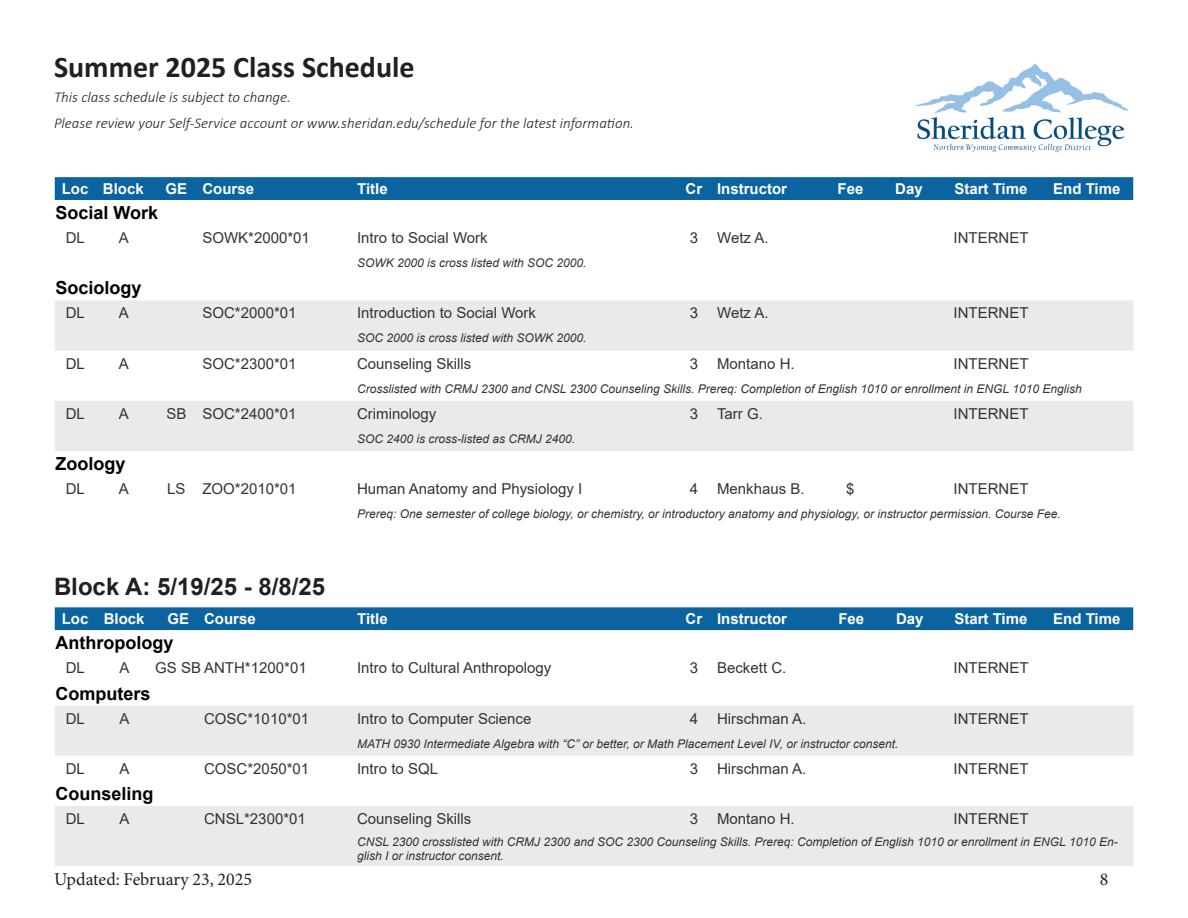
<style>
.page{position:relative;width:1188px;height:918px;background:#fff}
.page>*{position:absolute;margin:0;border:0;box-sizing:border-box;transform-origin:0 0}
.t1{font:700 30px "Calibri";color:#231f20}
.t2{font:700 24px "Arial";color:#231f20}
.t3{font:700 18px "Arial";color:#000}
.t4{font:18px "Minion Pro";color:#231f20}
.t5{font:15px "Arial";color:#333}
.t6{font:italic 300 15px/25.5px "Calibri";color:#231f20}
.t7{font:700 15px "Arial";color:#fff}
.t8{font:italic 12px/14.4px "Arial";color:#333}
</style>
<div class="page">
<img style="left:915px;top:64px;width:214px;height:89px">
<div style="left:55px;top:607px;width:1078px;height:23px;background:#0b64a0"></div>
<svg style="left:55px;top:630px;width:1078px;height:1px"></svg>
<svg style="left:55px;top:706px;width:1078px;height:160px;fill:#eaeaea"></svg>
<div style="left:55px;top:177px;width:1078px;height:23px;background:#0b64a0"></div>
<svg style="left:55px;top:300px;width:1078px;height:151px;fill:#eaeaea"></svg>
<h1 class="t1" style="left:54px;top:45px;width:362px">Summer 2025 Class Schedule</h1>
<p class="t6" style="left:54px;top:84px;width:581px">This class schedule is subject to change.<br>Please review your Self-Service account or www.sheridan.edu/schedule for the latest information.</p>
<p class="t7" style="left:62px;top:178px;width:28px">Loc</p>
<p class="t7" style="left:103px;top:178px;width:42px">Block</p>
<p class="t7" style="left:166px;top:178px;width:23px">GE</p>
<p class="t7" style="left:202px;top:178px;width:53px">Course</p>
<p class="t7" style="left:357px;top:178px;width:32px">Title</p>
<p class="t7" style="left:686px;top:178px;width:18px">Cr</p>
<p class="t7" style="left:717px;top:178px;width:72px">Instructor</p>
<p class="t7" style="left:838px;top:178px;width:27px">Fee</p>
<p class="t7" style="left:895px;top:178px;width:29px">Day</p>
<p class="t7" style="left:954px;top:178px;width:75px">Start Time</p>
<p class="t7" style="left:1053px;top:178px;width:69px">End Time</p>
<p class="t3" style="left:56px;top:200px;width:104px">Social Work</p>
<p class="t5" style="left:66px;top:228px;width:21px">DL</p>
<p class="t5" style="left:119px;top:228px;width:12px">A</p>
<p class="t5" style="left:202px;top:228px;width:109px">SOWK*2000*01</p>
<p class="t5" style="left:357px;top:228px;width:132px">Intro to Social Work</p>
<p class="t5" style="left:690px;top:228px;width:10px">3</p>
<p class="t5" style="left:717px;top:228px;width:53px">Wetz A.</p>
<p class="t5" style="left:954px;top:228px;width:76px">INTERNET</p>
<p class="t8" style="left:357px;top:256px;width:231px">SOWK 2000 is cross listed with SOC 2000.</p>
<p class="t3" style="left:56px;top:275px;width:88px">Sociology</p>
<p class="t5" style="left:66px;top:303px;width:21px">DL</p>
<p class="t5" style="left:119px;top:303px;width:12px">A</p>
<p class="t5" style="left:202px;top:303px;width:96px">SOC*2000*01</p>
<p class="t5" style="left:357px;top:303px;width:180px">Introduction to Social Work</p>
<p class="t5" style="left:690px;top:303px;width:10px">3</p>
<p class="t5" style="left:717px;top:303px;width:53px">Wetz A.</p>
<p class="t5" style="left:954px;top:303px;width:76px">INTERNET</p>
<p class="t8" style="left:357px;top:331px;width:231px">SOC 2000 is cross listed with SOWK 2000.</p>
<p class="t5" style="left:66px;top:353px;width:21px">DL</p>
<p class="t5" style="left:119px;top:353px;width:12px">A</p>
<p class="t5" style="left:202px;top:353px;width:96px">SOC*2300*01</p>
<p class="t5" style="left:357px;top:353px;width:116px">Counseling Skills</p>
<p class="t5" style="left:690px;top:353px;width:10px">3</p>
<p class="t5" style="left:717px;top:353px;width:79px">Montano H.</p>
<p class="t5" style="left:954px;top:353px;width:76px">INTERNET</p>
<p class="t8" style="left:357px;top:381px;width:726px">Crosslisted with CRMJ 2300 and CNSL 2300 Counseling Skills. Prereq: Completion of English 1010 or enrollment in ENGL 1010 English</p>
<p class="t5" style="left:66px;top:403px;width:21px">DL</p>
<p class="t5" style="left:119px;top:403px;width:12px">A</p>
<p class="t5" style="left:166px;top:403px;width:22px">SB</p>
<p class="t5" style="left:202px;top:403px;width:96px">SOC*2400*01</p>
<p class="t5" style="left:357px;top:403px;width:81px">Criminology</p>
<p class="t5" style="left:690px;top:403px;width:10px">3</p>
<p class="t5" style="left:717px;top:403px;width:47px">Tarr G.</p>
<p class="t5" style="left:954px;top:403px;width:76px">INTERNET</p>
<p class="t8" style="left:357px;top:432px;width:220px">SOC 2400 is cross-listed as CRMJ 2400.</p>
<p class="t3" style="left:56px;top:451px;width:72px">Zoology</p>
<p class="t5" style="left:66px;top:478px;width:21px">DL</p>
<p class="t5" style="left:119px;top:478px;width:12px">A</p>
<p class="t5" style="left:167px;top:478px;width:20px">LS</p>
<p class="t5" style="left:202px;top:478px;width:96px">ZOO*2010*01</p>
<p class="t5" style="left:357px;top:478px;width:227px">Human Anatomy and Physiology I</p>
<p class="t5" style="left:690px;top:478px;width:10px">4</p>
<p class="t5" style="left:717px;top:478px;width:89px">Menkhaus B.</p>
<p class="t5" style="left:846px;top:478px;width:10px">$</p>
<p class="t5" style="left:954px;top:478px;width:76px">INTERNET</p>
<p class="t8" style="left:357px;top:507px;width:705px">Prereq: One semester of college biology, or chemistry, or introductory anatomy and physiology, or instructor permission. Course Fee.</p>
<p class="t2" style="left:54px;top:570px;width:273px">Block A: 5/19/25 - 8/8/25</p>
<p class="t7" style="left:62px;top:608px;width:28px">Loc</p>
<p class="t7" style="left:104px;top:608px;width:42px">Block</p>
<p class="t7" style="left:167px;top:608px;width:23px">GE</p>
<p class="t7" style="left:204px;top:608px;width:53px">Course</p>
<p class="t7" style="left:357px;top:608px;width:32px">Title</p>
<p class="t7" style="left:686px;top:608px;width:18px">Cr</p>
<p class="t7" style="left:717px;top:608px;width:72px">Instructor</p>
<p class="t7" style="left:838px;top:608px;width:27px">Fee</p>
<p class="t7" style="left:896px;top:608px;width:29px">Day</p>
<p class="t7" style="left:954px;top:608px;width:75px">Start Time</p>
<p class="t7" style="left:1053px;top:608px;width:69px">End Time</p>
<p class="t3" style="left:56px;top:630px;width:119px">Anthropology</p>
<p class="t5" style="left:66px;top:658px;width:21px">DL</p>
<p class="t5" style="left:120px;top:658px;width:12px">A</p>
<p class="t5" style="left:155px;top:658px;width:153px">GS SB ANTH*1200*01</p>
<p class="t5" style="left:357px;top:658px;width:196px">Intro to Cultural Anthropology</p>
<p class="t5" style="left:690px;top:658px;width:10px">3</p>
<p class="t5" style="left:717px;top:658px;width:71px">Beckett C.</p>
<p class="t5" style="left:954px;top:658px;width:76px">INTERNET</p>
<p class="t3" style="left:56px;top:681px;width:97px">Computers</p>
<p class="t5" style="left:66px;top:708px;width:21px">DL</p>
<p class="t5" style="left:120px;top:708px;width:12px">A</p>
<p class="t5" style="left:204px;top:708px;width:107px">COSC*1010*01</p>
<p class="t5" style="left:357px;top:708px;width:176px">Intro to Computer Science</p>
<p class="t5" style="left:690px;top:708px;width:10px">4</p>
<p class="t5" style="left:717px;top:708px;width:91px">Hirschman A.</p>
<p class="t5" style="left:954px;top:708px;width:76px">INTERNET</p>
<p class="t8" style="left:357px;top:736px;width:543px">MATH 0930 Intermediate Algebra with “C” or better, or Math Placement Level IV, or instructor consent.</p>
<p class="t5" style="left:66px;top:758px;width:21px">DL</p>
<p class="t5" style="left:120px;top:758px;width:12px">A</p>
<p class="t5" style="left:204px;top:758px;width:107px">COSC*2050*01</p>
<p class="t5" style="left:357px;top:758px;width:82px">Intro to SQL</p>
<p class="t5" style="left:690px;top:758px;width:10px">3</p>
<p class="t5" style="left:717px;top:758px;width:91px">Hirschman A.</p>
<p class="t5" style="left:954px;top:758px;width:76px">INTERNET</p>
<p class="t3" style="left:56px;top:781px;width:100px">Counseling</p>
<p class="t5" style="left:66px;top:808px;width:21px">DL</p>
<p class="t5" style="left:120px;top:808px;width:12px">A</p>
<p class="t5" style="left:204px;top:808px;width:103px">CNSL*2300*01</p>
<p class="t5" style="left:357px;top:808px;width:116px">Counseling Skills</p>
<p class="t5" style="left:690px;top:808px;width:10px">3</p>
<p class="t5" style="left:717px;top:808px;width:79px">Montano H.</p>
<p class="t5" style="left:954px;top:808px;width:76px">INTERNET</p>
<p class="t8" style="left:357px;top:835px;width:762px">CNSL 2300 crosslisted with CRMJ 2300 and SOC 2300 Counseling Skills. Prereq: Completion of English 1010 or enrollment in ENGL 1010 En&shy;glish I or instructor consent.</p>
<h3 class="t4" style="left:54px;top:867px;width:199px">Updated: February 23, 2025</h3>
<h3 class="t4" style="left:1100px;top:867px;width:10px">8</h3>
</div>
